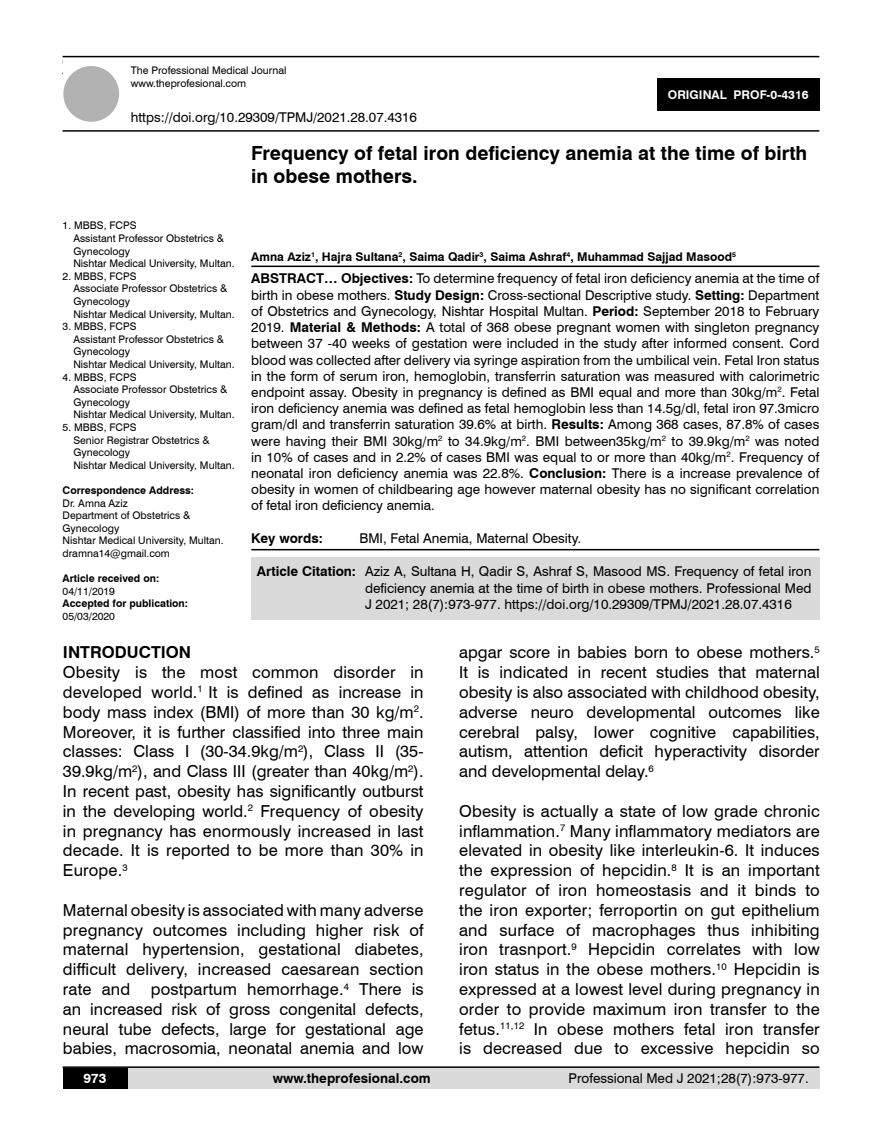
<style>
.page{position:relative;width:882px;height:1145px;background:#fff}
.page>*{position:absolute;margin:0;border:0;box-sizing:border-box;transform-origin:0 0}
.t1{font:700 19.5px/23.4px "Swiss 721 BT";color:#000}
.t2{font:16.5px/19.8px "Swiss 721 BT";letter-spacing:.005em;color:#000;text-align:justify}
.t3{font:700 16.5px "Swiss 721 BT";color:#000}
.t4{font:13.5px/16.2px "Swiss 721 BT";color:#000;text-align:justify}
.t5{font:700 13.5px "Swiss 721 BT";color:#000}
.t6{font:700 13.5px "Swiss 721 BT";color:#fff}
.t7{font:700 12px "Swiss 721 BT";color:#000}
.t8{font:700 12px "Swiss 721 BT";color:#fff}
.t9{font:10.5px/12.6px "Swiss 721 BT";color:#000}
.t10{font:700 10.5px "Swiss 721 BT";color:#000}
.s1{font-weight:700}
</style>
<div class="page">
<div style="left:63px;top:1067px;width:756px;height:21px;background:#dadada"></div>
<hr style="left:63px;top:1066px;width:756px;height:2px;background:#000">
<div style="left:63px;top:1068px;width:64px;height:20px;background:#000"></div>
<hr style="left:62px;top:73px;width:756px;height:1px;background:#000">
<div style="left:63px;top:56px;width:756px;height:75px;background:#fff"></div>
<hr style="left:63px;top:56px;width:756px;height:1px;background:#000">
<hr style="left:63px;top:130px;width:756px;height:2px;background:#000">
<div style="left:63px;top:66px;width:56px;height:56px;background:#b3b2b2;border-radius:50%"></div>
<div style="left:657px;top:78px;width:162px;height:33px;background:#000"></div>
<hr style="left:251px;top:265px;width:568px;height:2px;background:#000">
<hr style="left:251px;top:549px;width:568px;height:1px;background:#000">
<div style="left:251px;top:557px;width:568px;height:63px;background:#dadada"></div>
<p class="t9" style="left:131px;top:64px;width:157px">The Professional Medical Journal www.theprofesional.com</p>
<p class="t4" style="left:131px;top:108px;width:287px">https://doi.org/10.29309/TPMJ/2021.28.07.4316</p>
<p class="t8" style="left:667px;top:87px;width:142px">ORIGINAL PROF-0-4316</p>
<p class="t9" style="left:73px;top:219px;width:162px;text-indent:-11px">1. MBBS, FCPS<br>Assistant Professor Obstetrics &amp;<br>Gynecology<br>Nishtar Medical University, Multan.</p>
<p class="t9" style="left:73px;top:269px;width:162px;text-indent:-11px">2. MBBS, FCPS<br>Associate Professor Obstetrics &amp;<br>Gynecology<br>Nishtar Medical University, Multan.</p>
<p class="t9" style="left:73px;top:320px;width:162px;text-indent:-11px">3. MBBS, FCPS<br>Assistant Professor Obstetrics &amp;<br>Gynecology<br>Nishtar Medical University, Multan.</p>
<p class="t9" style="left:73px;top:370px;width:162px;text-indent:-11px">4. MBBS, FCPS<br>Associate Professor Obstetrics &amp;<br>Gynecology<br>Nishtar Medical University, Multan.</p>
<p class="t9" style="left:73px;top:420px;width:162px;text-indent:-11px">5. MBBS, FCPS<br>Senior Registrar Obstetrics &amp;<br>Gynecology<br>Nishtar Medical University, Multan.</p>
<p class="t10" style="left:63px;top:483px;width:133px">Correspondence Address:</p>
<p class="t9" style="left:63px;top:496px;width:162px">Dr. Amna Aziz<br>Department of Obstetrics &amp;<br>Gynecology<br>Nishtar Medical University, Multan. dramna14@gmail.com</p>
<p class="t10" style="left:63px;top:571px;width:98px">Article received on:</p>
<p class="t9" style="left:63px;top:584px;width:54px">04/11/2019</p>
<p class="t10" style="left:63px;top:596px;width:127px">Accepted for publication:</p>
<p class="t9" style="left:63px;top:609px;width:54px">05/03/2020</p>
<p class="t1" style="left:251px;top:141px;width:557px">Frequency of fetal iron deficiency anemia at the time of birth in obese mothers.</p>
<p class="t7" style="left:251px;top:248px;width:486px">Amna Aziz<sup>1</sup>, Hajra Sultana<sup>2</sup>, Saima Qadir<sup>3</sup>, Saima Ashraf<sup>4</sup>, Muhammad Sajjad Masood<sup>5</sup></p>
<p class="t4" style="left:251px;top:270px;width:569px"><span class="s1">ABSTRACT… Objectives:</span> To determine frequency of fetal iron deficiency anemia at the time of birth in obese mothers. <span class="s1">Study Design:</span> Cross-sectional Descriptive study. <span class="s1">Setting:</span> Department of Obstetrics and Gynecology, Nishtar Hospital Multan. <span class="s1">Period:</span> September 2018 to February 2019. <span class="s1">Material &amp; Methods:</span> A total of 368 obese pregnant women with singleton pregnancy between 37 -40 weeks of gestation were included in the study after informed consent. Cord blood was collected after delivery via syringe aspiration from the umbilical vein. Fetal Iron status in the form of serum iron, hemoglobin, transferrin saturation was measured with calorimetric endpoint assay. Obesity in pregnancy is defined as BMI equal and more than 30kg/m<sup>2</sup>. Fetal iron deficiency anemia was defined as fetal hemoglobin less than 14.5g/dl, fetal iron 97.3micro gram/dl and transferrin saturation 39.6% at birth. <span class="s1">Results:</span> Among 368 cases, 87.8% of cases were having their BMI 30kg/m<sup>2</sup> to 34.9kg/m<sup>2</sup>. BMI between35kg/m<sup>2</sup> to 39.9kg/m<sup>2</sup> was noted in 10% of cases and in 2.2% of cases BMI was equal to or more than 40kg/m<sup>2</sup>. Frequency of neonatal iron deficiency anemia was 22.8%. <span class="s1">Conclusion:</span> There is a increase prevalence of obesity in women of childbearing age however maternal obesity has no significant correlation of fetal iron deficiency anemia.</p>
<p class="t5" style="left:251px;top:528px;width:73px">Key words:</p>
<p class="t4" style="left:359px;top:529px;width:223px">BMI, Fetal Anemia, Maternal Obesity.</p>
<p class="t4" style="left:365px;top:563px;width:447px;text-indent:-108px"><span class="s1">Article Citation:</span> Aziz A, Sultana H, Qadir S, Ashraf S, Masood MS. Frequency of fetal iron deficiency anemia at the time of birth in obese mothers. Professional Med J 2021; 28(7):973-977. https://doi.org/10.29309/TPMJ/2021.28.07.4316</p>
<p class="t3" style="left:63px;top:641px;width:130px">INTRODUCTION</p>
<p class="t2" style="left:63px;top:661px;width:362px">Obesity is the most common disorder in developed world.<sup>1</sup> It is defined as increase in body mass index (BMI) of more than 30 kg/m<sup>2</sup>.<br>Moreover, it is further classified into three main classes: Class I (30-34.9kg/m<sup>2</sup>), Class II (35- 39.9kg/m<sup>2</sup>), and Class III (greater than 40kg/m<sup>2</sup>).<br>In recent past, obesity has significantly outburst in the developing world.<sup>2</sup> Frequency of obesity in pregnancy has enormously increased in last decade. It is reported to be more than 30% in Europe.<sup>3</sup></p>
<p class="t2" style="left:63px;top:899px;width:362px">Maternal obesity is associated with many adverse pregnancy outcomes including higher risk of maternal hypertension, gestational diabetes, difficult delivery, increased caesarean section rate and postpartum hemorrhage.<sup>4</sup> There is an increased risk of gross congenital defects, neural tube defects, large for gestational age babies, macrosomia, neonatal anemia and low</p>
<p class="t2" style="left:459px;top:642px;width:362px">apgar score in babies born to obese mothers.<sup>5<br></sup>It is indicated in recent studies that maternal obesity is also associated with childhood obesity, adverse neuro developmental outcomes like cerebral palsy, lower cognitive capabilities, autism, attention deficit hyperactivity disorder and developmental delay.<sup>6</sup></p>
<p class="t2" style="left:459px;top:800px;width:362px">Obesity is actually a state of low grade chronic inflammation.<sup>7</sup> Many inflammatory mediators are elevated in obesity like interleukin-6. It induces the expression of hepcidin.<sup>8</sup> It is an important regulator of iron homeostasis and it binds to the iron exporter; ferroportin on gut epithelium and surface of macrophages thus inhibiting iron trasnport.<sup>9</sup> Hepcidin correlates with low iron status in the obese mothers.<sup>10</sup> Hepcidin is expressed at a lowest level during pregnancy in order to provide maximum iron transfer to the fetus.<sup>11,12</sup> In obese mothers fetal iron transfer is decreased due to excessive hepcidin so</p>
<p class="t6" style="left:83px;top:1069px;width:24px">973</p>
<p class="t5" style="left:273px;top:1069px;width:159px">www.theprofesional.com</p>
<p class="t4" style="left:568px;top:1069px;width:241px">Professional Med J 2021;28(7):973-977.</p>
</div>
